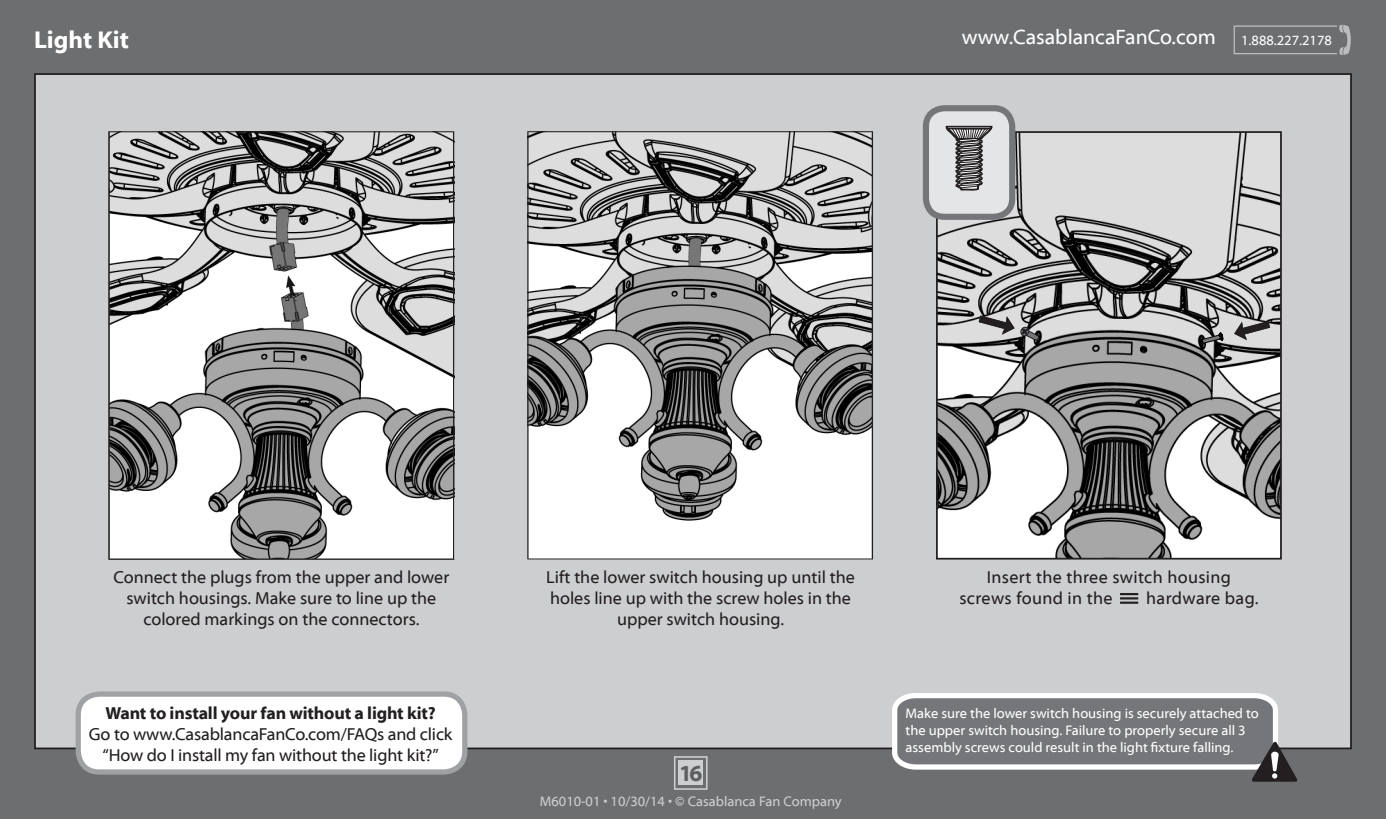
<style>
.page{position:relative;width:1386px;height:819px;background:#6d6e70}
.page>*{position:absolute;margin:0;border:0;box-sizing:border-box;transform-origin:0 0}
.Heading{font:700 24.5px "Myriad Web Pro";color:#fff}
.t1{font:700 22.75px "Myriad Web Pro";color:#5f5f62}
.t2{font:21px "Myriad Web Pro";color:#fff}
.instruction{font:17.5px/21px "Myriad Web Pro";color:#231f20;text-align:center}
.instruction-2{font:17.5px/21px "Myriad Web Pro";letter-spacing:.02em;color:#231f20}
.Warning_text{font:14px/16.8px "Myriad Web Pro";color:#fff}
.t3{font:14px "Myriad Web Pro";color:#cdced0}
.s1{font-size:14px}
.s2{font-weight:700}
</style>
<div class="page">
<svg style="left:1339px;top:25px;width:12px;height:30px"></svg>
<div style="left:1234px;top:25px;width:104px;height:29px;border:1px solid #babdbe"></div>
<div style="left:34px;top:73px;width:1318px;height:676px;background:#cdced0;border:2px solid #201d1e"></div>
<svg style="left:108px;top:131px;width:346px;height:429px"></svg>
<svg style="left:527px;top:131px;width:346px;height:429px"></svg>
<svg style="left:1120px;top:593px;width:18px;height:2px"></svg>
<hr style="left:1120px;top:597px;width:18px;height:3px;background:#231f20">
<svg style="left:1120px;top:602px;width:18px;height:2px"></svg>
<img style="left:939px;top:134px;width:340px;height:423px">
<div style="left:936px;top:131px;width:346px;height:429px;border:2px solid #231f20"></div>
<svg style="left:1234px;top:321px;width:36px;height:19px"></svg>
<svg style="left:1201px;top:332px;width:22px;height:12px"></svg>
<svg style="left:979px;top:315px;width:60px;height:25px"></svg>
<div style="left:926px;top:108px;width:86px;height:109px;background:#e4e5e7;border-radius:18px"></div>
<div style="left:923px;top:105px;width:92px;height:115px;border:6px solid #757679;border-radius:18px"></div>
<svg style="left:945px;top:125px;width:48px;height:66px"></svg>
<div style="left:78px;top:694px;width:387px;height:78px;background:#fff;border-radius:21px"></div>
<div style="left:76px;top:691px;width:391px;height:84px;border:5px solid #a0a1a5;border-radius:21px"></div>
<svg style="left:889px;top:693px;width:408px;height:89px"></svg>
<div style="left:679px;top:761px;width:24px;height:24px;background:#cdced0"></div>
<div style="left:674px;top:756px;width:34px;height:34px;border:2px solid #cdced0"></div>
<p class="Heading" style="left:34px;top:26px;width:96px">Light Kit</p>
<p class="t2" style="left:962px;top:26px;width:372px">www.CasablancaFanCo.com <span class="s1">1.888.227.2178</span></p>
<p class="instruction" style="left:546px;top:567px;width:310px">Lift the lower switch housing up until the holes line up with the screw holes in the upper switch housing.</p>
<p class="instruction" style="left:113px;top:567px;width:337px">Connect the plugs from the upper and lower switch housings. Make sure to line up the colored markings on the connectors.</p>
<p class="instruction-2" style="left:959px;top:567px;width:273px;text-indent:27px">Insert the three switch housing screws found in the</p>
<p class="instruction-2" style="left:1146px;top:588px;width:114px">hardware bag.</p>
<p class="instruction" style="left:89px;top:703px;width:365px"><span class="s2">Want to install your fan without a light kit?<br></span>Go to www.CasablancaFanCo.com/FAQs and click “How do I install my fan without the light kit?”</p>
<p class="Warning_text" style="left:906px;top:705px;width:355px">Make sure the lower switch housing is securely attached to the upper switch housing. Failure to properly secure all 3 assembly screws could result in the light fixture falling.</p>
<p class="t3" style="left:540px;top:793px;width:303px">M6010-01 • 10/30/14 • © Casablanca Fan Company</p>
<p class="t1" style="left:679px;top:761px;width:25px">16</p>
</div>
